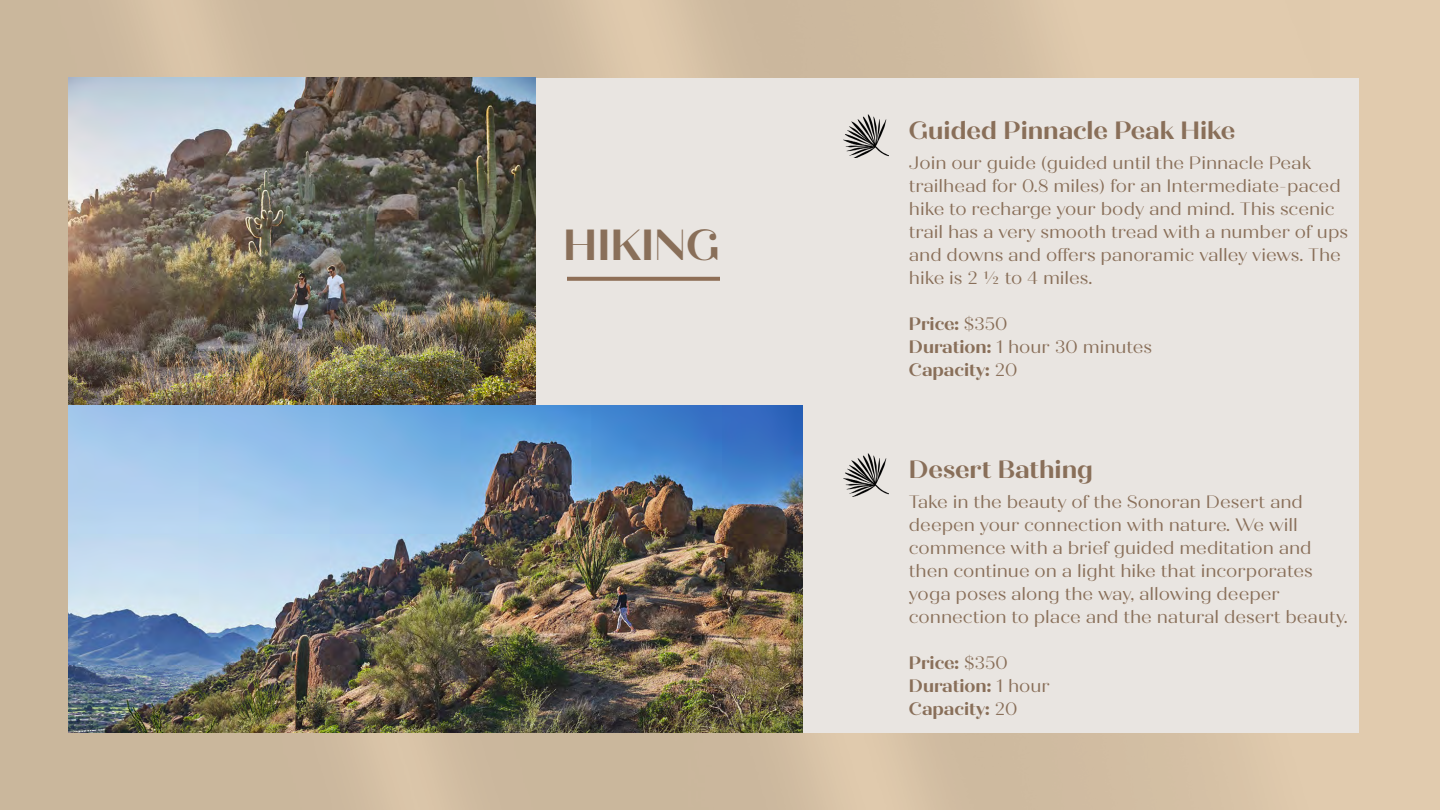
<style>
.page{position:relative;width:1440px;height:810px;background:#e1cbae}
.page>*{position:absolute;margin:0;border:0;box-sizing:border-box;transform-origin:0 0}
.t1{font:700 43.5px "Quiche Display";color:#896f59}
.t2{font:700 25px "Quiche Display";color:#896f59}
.t3{font:18px "Quiche Display";color:#896f59}
.t4{font:700 18px "Quiche Display";color:#896f59}
.s1{font-weight:400}
.s2{font-weight:700}
</style>
<div class="page">
<img style="left:0;top:0;width:1224px;height:810px">
<div style="left:69px;top:78px;width:1289px;height:655px;background:#e9e5e1"></div>
<img style="left:69px;top:405px;width:734px;height:328px">
<img style="left:69px;top:78px;width:467px;height:327px">
<img style="left:843px;top:115px;width:45px;height:43px">
<img style="left:843px;top:453px;width:45px;height:44px">
<svg style="left:567px;top:277px;width:153px;height:4px"></svg>
<p class="t1" style="left:563px;top:218px;width:158px">HIKING</p>
<p class="t2" style="left:909px;top:115px;width:328px">Guided Pinnacle Peak Hike</p>
<p class="t3" style="left:909px;top:152px;width:404px">Join our guide (guided until the Pinnacle Peak</p>
<p class="t3" style="left:909px;top:175px;width:433px">trailhead for 0.8 miles) for an Intermediate-paced</p>
<p class="t3" style="left:909px;top:198px;width:427px">hike to recharge your body and mind. This scenic</p>
<p class="t3" style="left:909px;top:221px;width:441px">trail has a very smooth tread with a number of ups</p>
<p class="t3" style="left:909px;top:244px;width:434px">and downs and offers panoramic valley views. The</p>
<p class="t3" style="left:909px;top:267px;width:185px">hike is 2 ½ to 4 miles.</p>
<p class="t4" style="left:909px;top:313px;width:100px">Price: <span class="s1">$350</span></p>
<p class="t3" style="left:909px;top:336px;width:245px"><span class="s2">Duration:</span> 1 hour 30 minutes</p>
<p class="t4" style="left:909px;top:359px;width:110px">Capacity: <span class="s1">20</span></p>
<p class="t2" style="left:909px;top:454px;width:186px">Desert Bathing</p>
<p class="t3" style="left:909px;top:491px;width:396px">Take in the beauty of the Sonoran Desert and</p>
<p class="t3" style="left:909px;top:514px;width:390px">deepen your connection with nature. We will</p>
<p class="t3" style="left:909px;top:537px;width:404px">commence with a brief guided meditation and</p>
<p class="t3" style="left:909px;top:560px;width:405px">then continue on a light hike that incorporates</p>
<p class="t3" style="left:909px;top:583px;width:373px">yoga poses along the way, allowing deeper</p>
<p class="t3" style="left:909px;top:606px;width:440px">connection to place and the natural desert beauty.</p>
<p class="t4" style="left:909px;top:652px;width:101px">Price: <span class="s1">$350</span></p>
<p class="t4" style="left:909px;top:675px;width:142px">Duration: <span class="s1">1 hour</span></p>
<p class="t4" style="left:909px;top:698px;width:110px">Capacity: <span class="s1">20</span></p>
</div>
